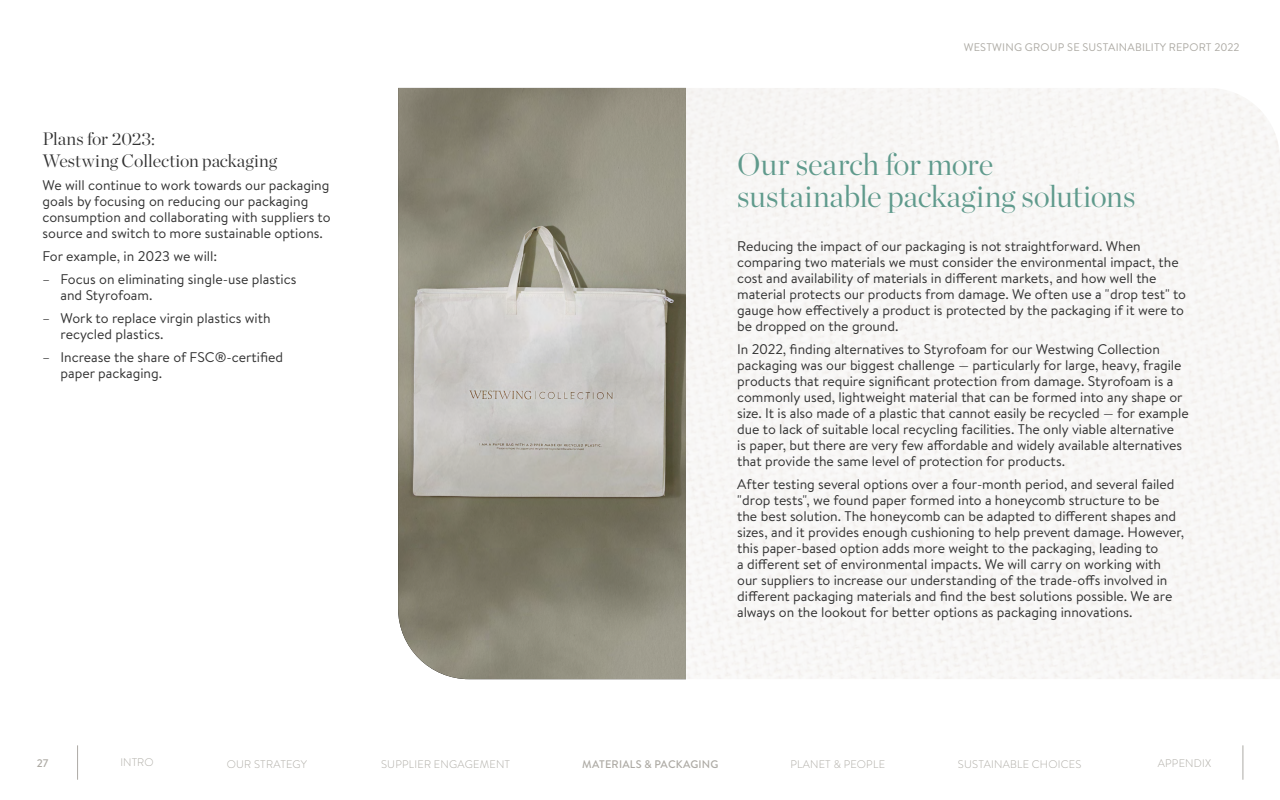
<style>
.page{position:relative;width:1280px;height:800px;background:#fff}
.page>*{position:absolute;margin:0;border:0;box-sizing:border-box;transform-origin:0 0}
.t1{font:300 31px/32px "Chronicle Display";letter-spacing:-.01em;color:#5f9a8c}
.t2{font:300 18px/21.6px "Chronicle Display";color:#323232}
.t3{font:14px/16px "Brandon Text";letter-spacing:-.005em;color:#323232}
.t4{font:300 11px "Brandon Text";letter-spacing:.02em;color:#adaaa4}
.t5{font:11px "Brandon Text";letter-spacing:.02em;color:#adaaa4}
.t6{font:500 11px "Brandon Text";letter-spacing:.02em;color:#adaaa4}
</style>
<div class="page">
<hr style="left:77px;top:745px;width:1px;height:35px;background:#adaaa5">
<hr style="left:1243px;top:745px;width:1px;height:35px;background:#adaaa5">
<img style="left:398px;top:88px;width:288px;height:591px">
<div style="left:686px;top:88px;width:594px;height:591px;background:#f8f7f5"></div>
<p class="t2" style="left:43px;top:127px;width:236px">Plans for 2023:<br>Westwing Collection packaging</p>
<p class="t3" style="left:43px;top:176px;width:290px">We will continue to work towards our packaging goals by focusing on reducing our packaging consumption and collaborating with suppliers to source and switch to more sustainable options.</p>
<p class="t3" style="left:43px;top:247px;width:176px">For example, in 2023 we will:</p>
<p class="t3" style="left:61px;top:270px;width:237px;text-indent:-18px">– Focus on eliminating single-use plastics and Styrofoam.</p>
<p class="t3" style="left:61px;top:309px;width:212px;text-indent:-18px">– Work to replace virgin plastics with recycled plastics.</p>
<p class="t3" style="left:61px;top:348px;width:224px;text-indent:-18px">– Increase the share of FSC®-certified paper packaging.</p>
<p class="t5" style="left:964px;top:39px;width:277px">WESTWING GROUP SE SUSTAINABILITY REPORT 2022</p>
<h1 class="t1" style="left:737px;top:146px;width:400px">Our search for more sustainable packaging solutions</h1>
<p class="t3" style="left:737px;top:237px;width:450px">Reducing the impact of our packaging is not straightforward. When comparing two materials we must consider the environmental impact, the cost and availability of materials in different markets, and how well the material protects our products from damage. We often use a "drop test" to gauge how effectively a product is protected by the packaging if it were to be dropped on the ground.</p>
<p class="t3" style="left:737px;top:340px;width:453px">In 2022, finding alternatives to Styrofoam for our Westwing Collection packaging was our biggest challenge — particularly for large, heavy, fragile products that require significant protection from damage. Styrofoam is a commonly used, lightweight material that can be formed into any shape or size. It is also made of a plastic that cannot easily be recycled — for example due to lack of suitable local recycling facilities. The only viable alternative<br>is paper, but there are very few affordable and widely available alternatives that provide the same level of protection for products.</p>
<p class="t3" style="left:737px;top:475px;width:448px">After testing several options over a four-month period, and several failed "drop tests", we found paper formed into a honeycomb structure to be<br>the best solution. The honeycomb can be adapted to different shapes and sizes, and it provides enough cushioning to help prevent damage. However, this paper-based option adds more weight to the packaging, leading to<br>a different set of environmental impacts. We will carry on working with our suppliers to increase our understanding of the trade-offs involved in different packaging materials and find the best solutions possible. We are always on the lookout for better options as packaging innovations.</p>
<p class="t6" style="left:37px;top:755px;width:13px">27</p>
<p class="t4" style="left:121px;top:755px;width:34px">INTRO</p>
<p class="t4" style="left:227px;top:756px;width:82px">OUR STRATEGY</p>
<p class="t4" style="left:381px;top:756px;width:131px">SUPPLIER ENGAGEMENT</p>
<p class="t6" style="left:582px;top:756px;width:138px">MATERIALS &amp; PACKAGING</p>
<p class="t4" style="left:790px;top:756px;width:96px">PLANET &amp; PEOPLE</p>
<p class="t4" style="left:958px;top:756px;width:125px">SUSTAINABLE CHOICES</p>
<p class="t4" style="left:1158px;top:755px;width:55px">APPENDIX</p>
</div>
